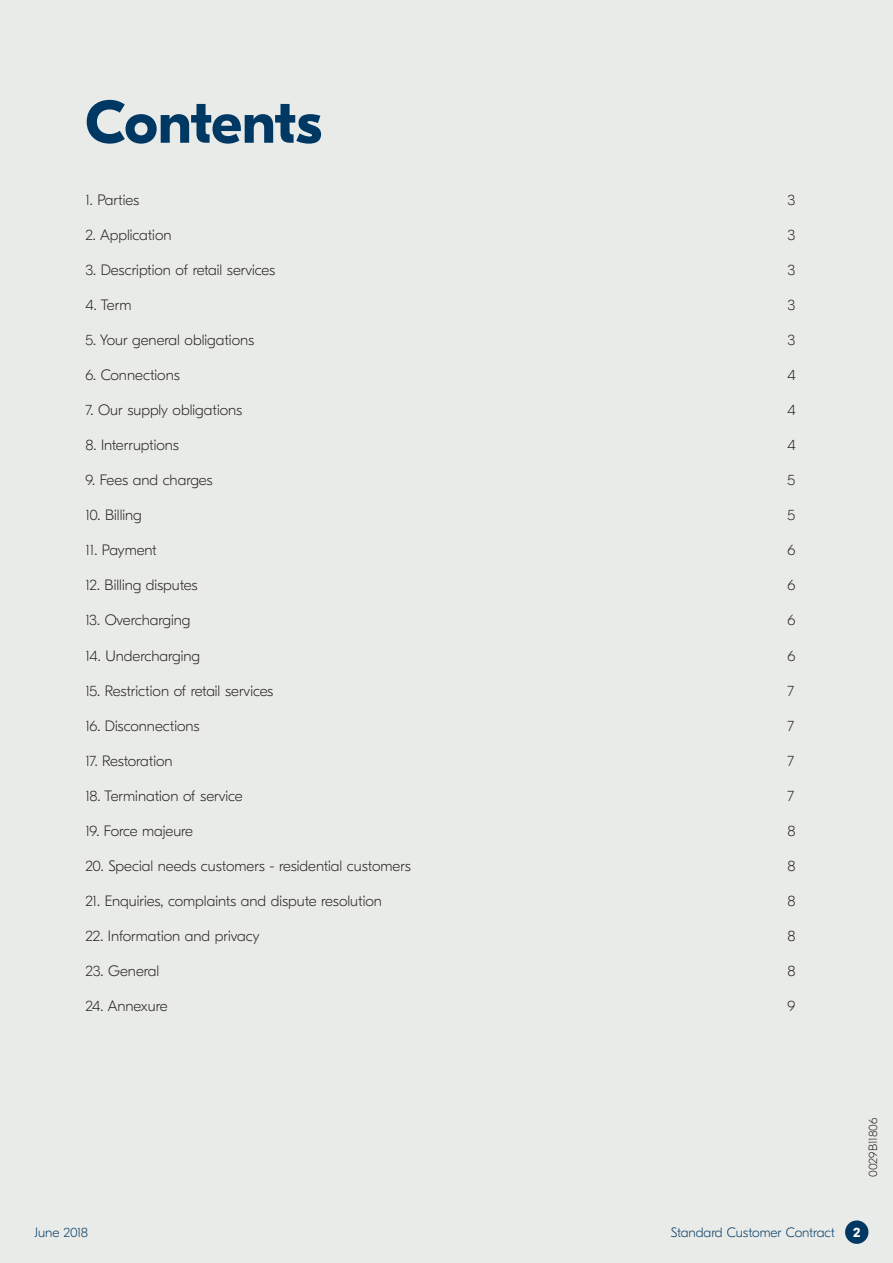
<style>
.page{position:relative;width:893px;height:1263px;background:#e9ebe8}
.page>*{position:absolute;margin:0;border:0;box-sizing:border-box;transform-origin:0 0}
.t1{font:700 60px "GT Eesti Pro Display";letter-spacing:-.015em;color:#003864}
.t2{font:100 15px "GT Eesti Pro Display";color:#231f20}
.t3{font:100 13.5px "GT Eesti Pro Display";color:#003864}
.t4{font:700 13.5px "GT Eesti Pro Display";color:#fff}
.t5{font:100 12px "GT Eesti Pro Display";color:#231f20}
</style>
<div class="page">
<div style="left:845px;top:1220px;width:23px;height:24px;background:#003864;border-radius:50%"></div>
<p class="t1" style="left:85px;top:89px;width:238px">Contents</p>
<p class="t2" style="left:85px;top:192px;width:55px">1. Parties</p>
<p class="t2" style="left:787px;top:192px;width:9px">3</p>
<p class="t2" style="left:85px;top:227px;width:88px">2. Application</p>
<p class="t2" style="left:787px;top:227px;width:9px">3</p>
<p class="t2" style="left:85px;top:262px;width:191px">3. Description of retail services</p>
<p class="t2" style="left:787px;top:262px;width:9px">3</p>
<p class="t2" style="left:85px;top:297px;width:48px">4. Term</p>
<p class="t2" style="left:787px;top:297px;width:9px">3</p>
<p class="t2" style="left:85px;top:332px;width:170px">5. Your general obligations</p>
<p class="t2" style="left:787px;top:332px;width:9px">3</p>
<p class="t2" style="left:85px;top:367px;width:96px">6. Connections</p>
<p class="t2" style="left:787px;top:367px;width:10px">4</p>
<p class="t2" style="left:85px;top:402px;width:158px">7. Our supply obligations</p>
<p class="t2" style="left:787px;top:402px;width:10px">4</p>
<p class="t2" style="left:85px;top:437px;width:95px">8. Interruptions</p>
<p class="t2" style="left:787px;top:437px;width:10px">4</p>
<p class="t2" style="left:85px;top:472px;width:129px">9. Fees and charges</p>
<p class="t2" style="left:787px;top:472px;width:9px">5</p>
<p class="t2" style="left:85px;top:507px;width:58px">10. Billing</p>
<p class="t2" style="left:787px;top:507px;width:9px">5</p>
<p class="t2" style="left:85px;top:542px;width:73px">11. Payment</p>
<p class="t2" style="left:787px;top:542px;width:9px">6</p>
<p class="t2" style="left:85px;top:577px;width:114px">12. Billing disputes</p>
<p class="t2" style="left:787px;top:577px;width:9px">6</p>
<p class="t2" style="left:85px;top:612px;width:107px">13. Overcharging</p>
<p class="t2" style="left:787px;top:612px;width:9px">6</p>
<p class="t2" style="left:85px;top:647px;width:116px">14. Undercharging</p>
<p class="t2" style="left:787px;top:647px;width:9px">6</p>
<p class="t2" style="left:85px;top:682px;width:190px">15. Restriction of retail services</p>
<p class="t2" style="left:787px;top:682px;width:8px">7</p>
<p class="t2" style="left:85px;top:717px;width:116px">16. Disconnections</p>
<p class="t2" style="left:787px;top:717px;width:8px">7</p>
<p class="t2" style="left:85px;top:752px;width:89px">17. Restoration</p>
<p class="t2" style="left:787px;top:752px;width:8px">7</p>
<p class="t2" style="left:85px;top:787px;width:159px">18. Termination of service</p>
<p class="t2" style="left:787px;top:787px;width:8px">7</p>
<p class="t2" style="left:85px;top:822px;width:109px">19. Force majeure</p>
<p class="t2" style="left:787px;top:822px;width:10px">8</p>
<p class="t2" style="left:85px;top:857px;width:327px">20. Special needs customers - residential customers</p>
<p class="t2" style="left:787px;top:857px;width:10px">8</p>
<p class="t2" style="left:85px;top:892px;width:298px">21. Enquiries, complaints and dispute resolution</p>
<p class="t2" style="left:787px;top:892px;width:10px">8</p>
<p class="t2" style="left:85px;top:927px;width:176px">22. Information and privacy</p>
<p class="t2" style="left:787px;top:927px;width:10px">8</p>
<p class="t2" style="left:85px;top:962px;width:75px">23. General</p>
<p class="t2" style="left:787px;top:962px;width:10px">8</p>
<p class="t2" style="left:85px;top:997px;width:84px">24. Annexure</p>
<p class="t2" style="left:787px;top:997px;width:9px">9</p>
<p class="t5" style="left:867px;top:1176px;width:60px;rotate:-90deg">0029B11806</p>
<p class="t3" style="left:34px;top:1225px;width:55px">June 2018</p>
<p class="t3" style="left:671px;top:1225px;width:166px">Standard Customer Contract</p>
<p class="t4" style="left:853px;top:1224px;width:9px">2</p>
</div>
